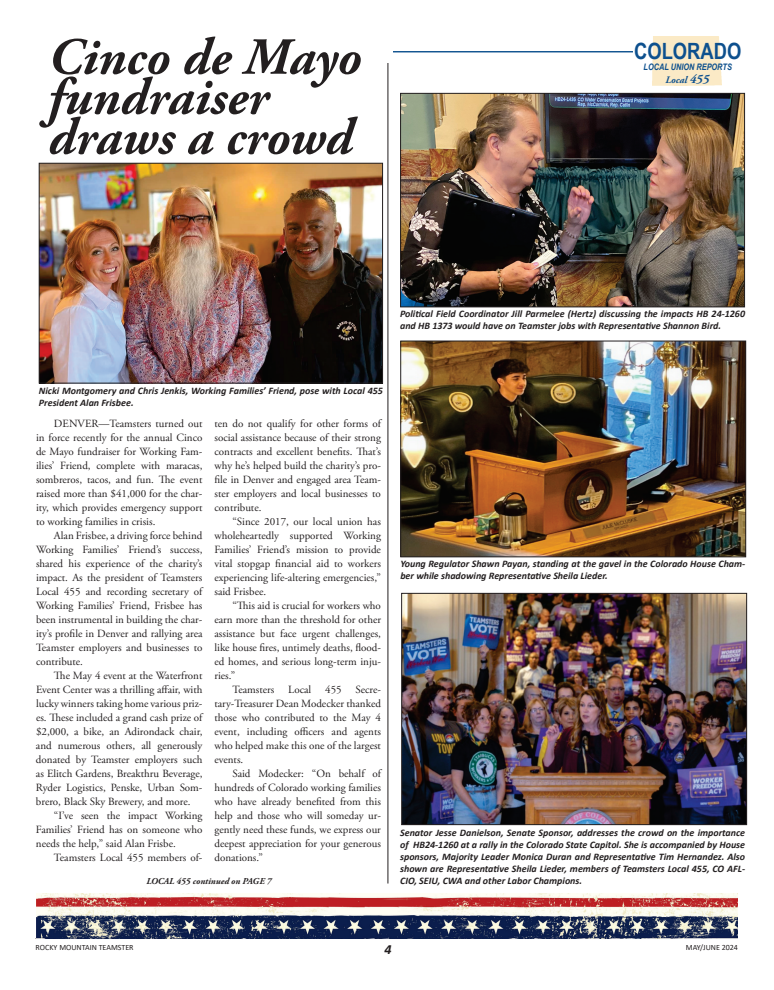
<style>
.page{position:relative;width:774px;height:990px;background:#fff}
.page>*{position:absolute;margin:0;border:0;box-sizing:border-box;transform-origin:0 0}
.t1{font:italic 700 52px/40px "Adobe Garamond Pro";color:#231f20}
.t2{font:700 22.4px "Arial Narrow";color:#0d508e}
.t3{font:italic 700 14px "Calibri";color:#231f20}
.t4{font:11px/14px "Adobe Garamond Pro";color:#231f20;text-align:justify}
.t5{font:italic 700 10px/12px "Calibri";color:#231f20}
.t6{font:italic 700 9.9px "Adobe Garamond Pro";color:#0d508e}
.t7{font:italic 700 9px "Adobe Garamond Pro";color:#231f20}
.t8{font:italic 700 9px "Arial Narrow";color:#0d508e}
.t9{font:8px "Calibri";color:#231f20}
.s1{font-size:12.6px}
</style>
<div class="page">
<hr style="left:36px;top:938px;width:702px;height:1px;background:#231f20">
<div style="left:653px;top:36px;width:69px;height:50px;background:#fbeac6"></div>
<img style="left:36px;top:894px;width:702px;height:44px">
<img style="left:402px;top:95px;width:341px;height:210px">
<div style="left:400px;top:93px;width:345px;height:214px;border:1px solid #231f20"></div>
<img style="left:402px;top:343px;width:342px;height:212px">
<div style="left:400px;top:341px;width:346px;height:216px;border:1px solid #231f20"></div>
<img style="left:403px;top:595px;width:342px;height:228px">
<div style="left:401px;top:593px;width:346px;height:232px;border:1px solid #231f20"></div>
<hr style="left:388px;top:63px;width:1px;height:821px;background:#231f20">
<img style="left:41px;top:165px;width:340px;height:216px">
<div style="left:39px;top:163px;width:344px;height:220px;border:1px solid #231f20"></div>
<hr style="left:393px;top:51px;width:240px;height:1px;background:#0d508e">
<h1 class="t1" style="left:48px;top:38px;width:315px">Cinco de Mayo fundraiser draws a crowd</h1>
<h2 class="t2" style="left:634px;top:34px;width:109px">COLORADO</h2>
<p class="t8" style="left:644px;top:60px;width:90px">LOCAL UNION REPORTS</p>
<p class="t6" style="left:665px;top:74px;width:45px">Local <span class="s1">455</span></p>
<p class="t5" style="left:400px;top:308px;width:347px">Political Field Coordinator Jill Parmelee (Hertz) discussing the impacts HB 24-1260 and HB 1373 would have on Teamster jobs with Representative Shannon Bird.</p>
<p class="t5" style="left:39px;top:385px;width:346px">Nicki Montgomery and Chris Jenkis, Working Families’ Friend, pose with Local 455<br>President Alan Frisbee.</p>
<p class="t4" style="left:36px;top:417px;width:168px;text-indent:18px">DENVER—Teamsters turned out in force recently for the annual Cinco de Mayo fundraiser for Working Fam&shy;ilies’ Friend, complete with maracas, sombreros, tacos, and fun. The event raised more than $41,000 for the char&shy;ity, which provides emergency support to working families in crisis.</p>
<p class="t4" style="left:36px;top:529px;width:168px;text-indent:18px">Alan Frisbee, a driving force behind Working Families’ Friend’s success, shared his experience of the charity’s impact. As the president of Teamsters Local 455 and recording secretary of Working Families’ Friend, Frisbee has been instrumental in building the char&shy;ity’s profile in Denver and rallying area Teamster employers and businesses to contribute.</p>
<p class="t4" style="left:36px;top:669px;width:168px;text-indent:18px">The May 4 event at the Waterfront Event Center was a thrilling affair, with lucky winners taking home various priz&shy;es. These included a grand cash prize of $2,000, a bike, an Adirondack chair, and numerous others, all generously donated by Teamster employers such as Elitch Gardens, Breakthru Beverage, Ryder Logistics, Penske, Urban Som&shy;brero, Black Sky Brewery, and more.</p>
<p class="t4" style="left:36px;top:809px;width:168px;text-indent:18px">“I’ve seen the impact Working Families’ Friend has on someone who needs the help,” said Alan Frisbe.</p>
<p class="t4" style="left:54px;top:851px;width:150px">Teamsters Local 455 members of-</p>
<p class="t4" style="left:214px;top:417px;width:168px">ten do not qualify for other forms of social assistance because of their strong contracts and excellent benefits. That’s why he’s helped build the charity’s pro&shy;file in Denver and engaged area Team&shy;ster employers and local businesses to contribute.</p>
<p class="t4" style="left:214px;top:515px;width:168px;text-indent:18px">“Since 2017, our local union has wholeheartedly supported Working Families’ Friend’s mission to provide vital stopgap financial aid to workers experiencing life-altering emergencies,” said Frisbee.</p>
<p class="t4" style="left:232px;top:599px;width:150px">“This aid is crucial for workers who</p>
<p class="t4" style="left:214px;top:613px;width:168px">earn more than the threshold for other</p>
<p class="t4" style="left:214px;top:627px;width:168px">assistance but face urgent challenges,</p>
<p class="t4" style="left:214px;top:641px;width:168px">like house fires, untimely deaths, flood-</p>
<p class="t4" style="left:214px;top:655px;width:168px">ed homes, and serious long-term inju-</p>
<p class="t4" style="left:214px;top:669px;width:22px">ries.”</p>
<p class="t4" style="left:232px;top:683px;width:43px">Teamsters</p>
<p class="t4" style="left:288px;top:683px;width:24px">Local</p>
<p class="t4" style="left:325px;top:683px;width:18px">455</p>
<p class="t4" style="left:214px;top:683px;width:168px;text-indent:141px">Secre&shy;tary-Treasurer Dean Modecker thanked those who contributed to the May 4 event, including officers and agents who helped make this one of the largest events.</p>
<p class="t4" style="left:214px;top:767px;width:168px;text-indent:18px">Said Modecker: “On behalf of hundreds of Colorado working families who have already benefited from this help and those who will someday ur&shy;gently need these funds, we express our deepest appreciation for your generous donations.”</p>
<p class="t7" style="left:146px;top:876px;width:127px">LOCAL 455 continued on PAGE 7</p>
<p class="t5" style="left:400px;top:558px;width:346px">Young Regulator Shawn Payan, standing at the gavel in the Colorado House Cham&shy;ber while shadowing Representative Sheila Lieder.</p>
<p class="t5" style="left:400px;top:826px;width:346px;text-align:justify">Senator Jesse Danielson, Senate Sponsor, addresses the crowd on the importance of HB24-1260 at a rally in the Colorado State Capitol. She is accompanied by House sponsors, Majority Leader Monica Duran and Representative Tim Hernandez. Also shown are Representative Sheila Lieder, members of Teamsters Local 455, CO AFL-CIO, SEIU, CWA and other Labor Champions.</p>
<p class="t9" style="left:36px;top:942px;width:99px">ROCKY MOUNTAIN TEAMSTER</p>
<p class="t9" style="left:686px;top:942px;width:54px">MAY/JUNE 2024</p>
<p class="t3" style="left:384px;top:939px;width:9px">4</p>
</div>
